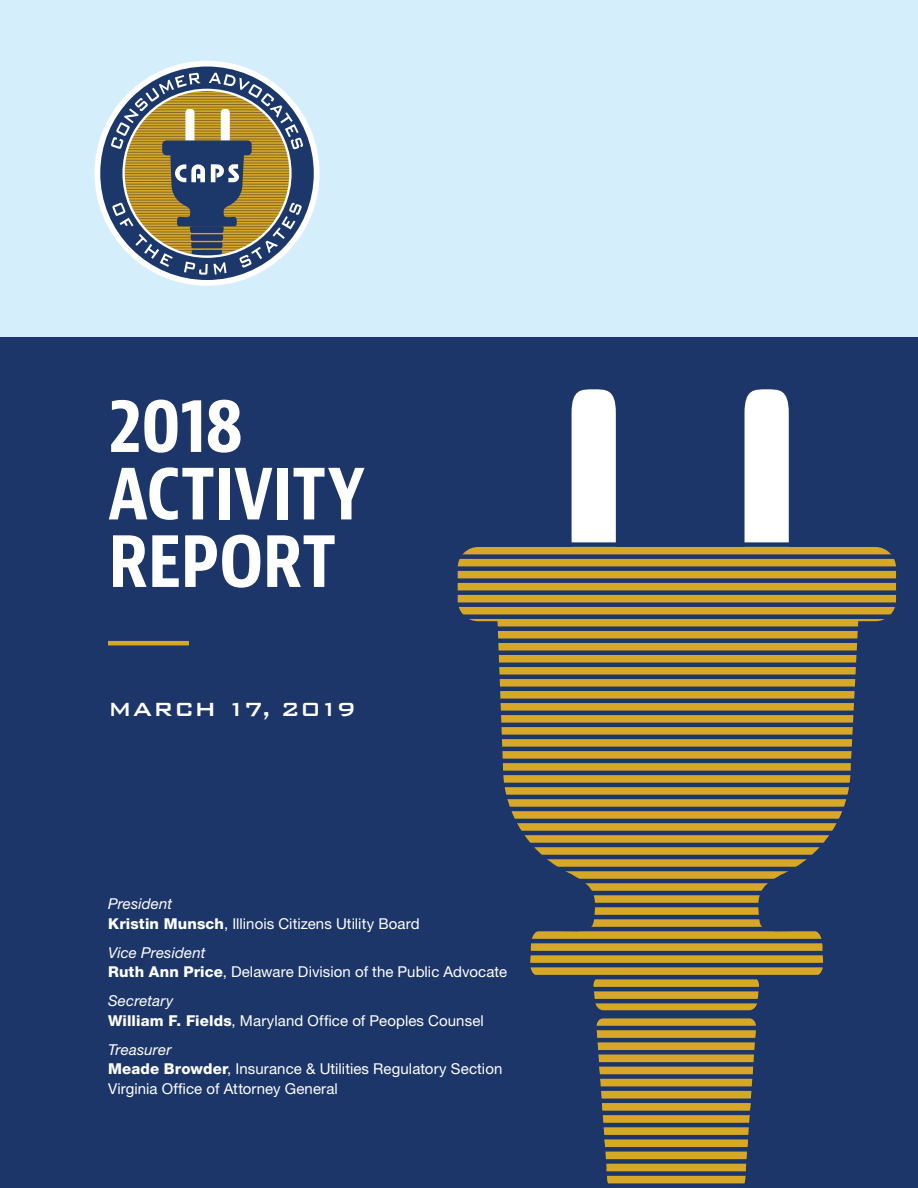
<style>
.page{position:relative;width:918px;height:1188px;background:#fff}
.page>*{position:absolute;margin:0;border:0;box-sizing:border-box;transform-origin:0 0}
.Cover_Title{font:700 condensed 75px/67.5px "Bernina Sans";letter-spacing:-.015em;color:#fff}
.Header_1{font:500 25.5px "Bank Gothic BT";letter-spacing:.005em;color:#fff}
.List_1{font:15px/19.5px "Helvetica Neue LT Std";letter-spacing:.005em;color:#fff}
.s1{font-style:italic}
.s2{font-weight:800}
</style>
<div class="page">
<div style="left:0;top:0;width:918px;height:338px;background:#d4effb"></div>
<div style="left:0;top:338px;width:918px;height:850px;background:#1d3669"></div>
<svg style="left:95px;top:61px;width:225px;height:225px"></svg>
<svg style="left:100px;top:67px;width:214px;height:213px"></svg>
<svg style="left:111px;top:73px;width:192px;height:202px;background:#868473"></svg>
<svg style="left:572px;top:389px;width:217px;height:153px"></svg>
<svg style="left:458px;top:547px;width:438px;height:636px"></svg>
<div style="left:450px;top:554px;width:454px;height:5px;background:#1d3669"></div>
<div style="left:450px;top:566px;width:454px;height:5px;background:#1d3669"></div>
<div style="left:450px;top:578px;width:454px;height:5px;background:#1d3669"></div>
<div style="left:450px;top:590px;width:454px;height:5px;background:#1d3669"></div>
<div style="left:450px;top:602px;width:454px;height:5px;background:#1d3669"></div>
<div style="left:450px;top:614px;width:454px;height:5px;background:#1d3669"></div>
<div style="left:450px;top:626px;width:454px;height:5px;background:#1d3669"></div>
<div style="left:450px;top:638px;width:454px;height:5px;background:#1d3669"></div>
<hr style="left:450px;top:651px;width:454px;height:4px;background:#1d3669">
<hr style="left:450px;top:663px;width:454px;height:4px;background:#1d3669">
<hr style="left:450px;top:675px;width:454px;height:4px;background:#1d3669">
<hr style="left:450px;top:687px;width:454px;height:4px;background:#1d3669">
<hr style="left:450px;top:699px;width:454px;height:4px;background:#1d3669">
<hr style="left:450px;top:711px;width:454px;height:4px;background:#1d3669">
<hr style="left:450px;top:723px;width:454px;height:4px;background:#1d3669">
<hr style="left:450px;top:735px;width:454px;height:4px;background:#1d3669">
<hr style="left:450px;top:747px;width:454px;height:4px;background:#1d3669">
<hr style="left:450px;top:759px;width:454px;height:4px;background:#1d3669">
<hr style="left:450px;top:771px;width:454px;height:4px;background:#1d3669">
<hr style="left:450px;top:783px;width:454px;height:4px;background:#1d3669">
<hr style="left:450px;top:795px;width:454px;height:4px;background:#1d3669">
<hr style="left:450px;top:807px;width:454px;height:4px;background:#1d3669">
<hr style="left:450px;top:819px;width:454px;height:4px;background:#1d3669">
<hr style="left:450px;top:831px;width:454px;height:4px;background:#1d3669">
<hr style="left:450px;top:843px;width:454px;height:4px;background:#1d3669">
<hr style="left:450px;top:855px;width:454px;height:4px;background:#1d3669">
<hr style="left:450px;top:867px;width:454px;height:4px;background:#1d3669">
<hr style="left:450px;top:879px;width:454px;height:4px;background:#1d3669">
<hr style="left:450px;top:891px;width:454px;height:4px;background:#1d3669">
<hr style="left:450px;top:903px;width:454px;height:4px;background:#1d3669">
<hr style="left:450px;top:915px;width:454px;height:4px;background:#1d3669">
<hr style="left:450px;top:927px;width:454px;height:4px;background:#1d3669">
<hr style="left:450px;top:939px;width:454px;height:4px;background:#1d3669">
<hr style="left:450px;top:951px;width:454px;height:4px;background:#1d3669">
<hr style="left:450px;top:963px;width:454px;height:4px;background:#1d3669">
<hr style="left:450px;top:1011px;width:454px;height:4px;background:#1d3669">
<hr style="left:450px;top:975px;width:454px;height:4px;background:#1d3669">
<hr style="left:450px;top:999px;width:454px;height:4px;background:#1d3669">
<hr style="left:450px;top:987px;width:454px;height:4px;background:#1d3669">
<svg style="left:597px;top:1030px;width:159px;height:151px;background:#c59d2d"></svg>
<hr style="left:449px;top:1014px;width:455px;height:4px;background:#1d3669">
<hr style="left:449px;top:1026px;width:455px;height:4px;background:#1d3669">
<hr style="left:449px;top:1038px;width:455px;height:4px;background:#1d3669">
<div style="left:449px;top:1050px;width:455px;height:5px;background:#1d3669"></div>
<div style="left:449px;top:1062px;width:455px;height:5px;background:#1d3669"></div>
<div style="left:449px;top:1074px;width:455px;height:5px;background:#1d3669"></div>
<div style="left:449px;top:1086px;width:455px;height:5px;background:#1d3669"></div>
<hr style="left:449px;top:1099px;width:455px;height:4px;background:#1d3669">
<hr style="left:449px;top:1111px;width:455px;height:4px;background:#1d3669">
<hr style="left:449px;top:1123px;width:455px;height:4px;background:#1d3669">
<hr style="left:449px;top:1135px;width:455px;height:4px;background:#1d3669">
<div style="left:449px;top:1147px;width:455px;height:5px;background:#1d3669"></div>
<div style="left:449px;top:1159px;width:455px;height:5px;background:#1d3669"></div>
<div style="left:449px;top:1171px;width:455px;height:5px;background:#1d3669"></div>
<hr style="left:108px;top:641px;width:81px;height:4px;background:#d7a827">
<p class="Cover_Title" style="left:108px;top:393px;width:259px">2018<br>ACTIVITY<br>REPORT</p>
<p class="Header_1" style="left:108px;top:695px;width:250px">MARCH 17, 2019</p>
<p class="List_1" style="left:108px;top:894px;width:313px"><span class="s1">President<br></span><span class="s2">Kristin Munsch</span>, Illinois Citizens Utility Board</p>
<p class="List_1" style="left:108px;top:942px;width:401px"><span class="s1">Vice President<br></span><span class="s2">Ruth Ann Price</span>, Delaware Division of the Public Advocate</p>
<p class="List_1" style="left:108px;top:991px;width:377px"><span class="s1">Secretary<br></span><span class="s2">William F. Fields</span>, Maryland Office of Peoples Counsel</p>
<p class="List_1" style="left:108px;top:1039px;width:396px"><span class="s1">Treasurer<br></span><span class="s2">Meade Browder</span>, Insurance &amp; Utilities Regulatory Section<br>Virginia Office of Attorney General</p>
</div>
